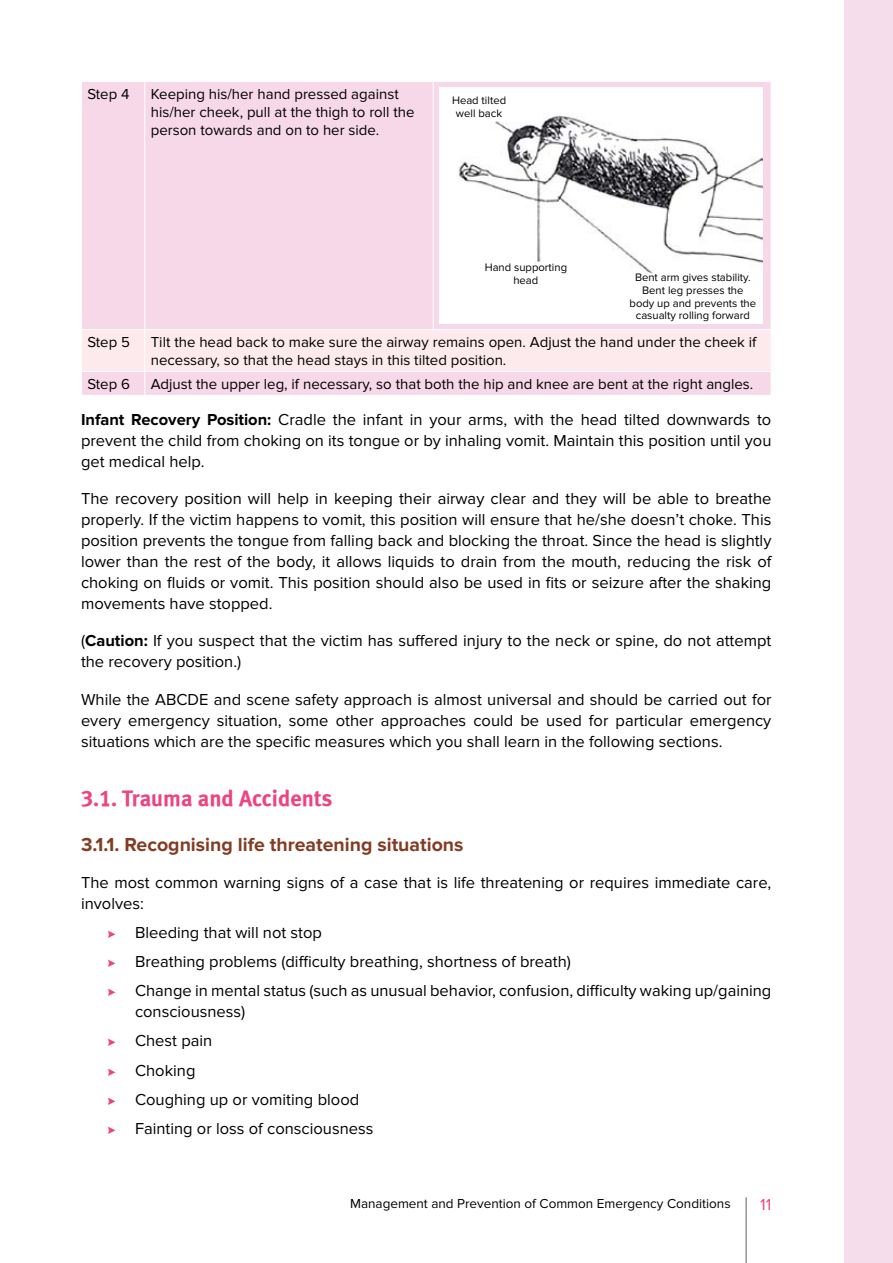
<style>
.page{position:relative;width:893px;height:1263px;background:#fff}
.page>*{position:absolute;margin:0;border:0;box-sizing:border-box;transform-origin:0 0}
.t1{font:700 22.5px "Meta Plus Lining";color:#ee4281}
.t2{font:700 19.5px "Proxima Nova";color:#833c24}
.t3{font:16.5px/21px "Proxima Nova";color:#000}
.t4{font:16.5px "Proxima Nova";color:#ee4281}
.t5{font:15px/18px "Proxima Nova";color:#000}
.t6{font:13.5px "Proxima Nova";color:#000}
.t7{font:11.25px/12.8px "Proxima Nova";color:#000;text-align:center}
.s1{font-weight:700}
</style>
<div class="page">
<div style="left:845px;top:0;width:48px;height:1263px;background:#f5ddeb"></div>
<hr style="left:745px;top:1197px;width:2px;height:66px;background:#939598">
<div style="left:82px;top:82px;width:689px;height:247px;background:#f6d8e8"></div>
<hr style="left:144px;top:82px;width:1px;height:247px;background:#fff">
<hr style="left:433px;top:82px;width:1px;height:247px;background:#fff">
<svg style="left:82px;top:330px;width:689px;height:65px;background:#fae4eb"></svg>
<img style="left:439px;top:87px;width:323px;height:237px">
<p class="t5" style="left:87px;top:85px;width:44px">Step 4</p>
<p class="t5" style="left:151px;top:85px;width:265px">Keeping his/her hand pressed against his/her cheek, pull at the thigh to roll the person towards and on to her side.</p>
<p class="t7" style="left:452px;top:94px;width:56px">Head tilted well back</p>
<p class="t7" style="left:485px;top:261px;width:84px">Hand supporting head</p>
<p class="t7" style="left:629px;top:271px;width:128px">Bent arm gives stability.<br>Bent leg presses the body up and prevents the casualty rolling forward</p>
<p class="t5" style="left:87px;top:334px;width:44px">Step 5</p>
<p class="t5" style="left:151px;top:334px;width:607px">Tilt the head back to make sure the airway remains open. Adjust the hand under the cheek if necessary, so that the head stays in this tilted position.</p>
<p class="t5" style="left:87px;top:376px;width:44px">Step 6</p>
<p class="t5" style="left:151px;top:376px;width:604px">Adjust the upper leg, if necessary, so that both the hip and knee are bent at the right angles.</p>
<p class="t3" style="left:81px;top:409px;width:692px;text-align:justify"><span class="s1">Infant Recovery Position:</span> Cradle the infant in your arms, with the head tilted downwards to prevent the child from choking on its tongue or by inhaling vomit. Maintain this position until you get medical help.</p>
<p class="t3" style="left:81px;top:488px;width:692px;text-align:justify">The recovery position will help in keeping their airway clear and they will be able to breathe properly. If the victim happens to vomit, this position will ensure that he/she doesn’t choke. This position prevents the tongue from falling back and blocking the throat. Since the head is slightly lower than the rest of the body, it allows liquids to drain from the mouth, reducing the risk of choking on fluids or vomit. This position should also be used in fits or seizure after the shaking movements have stopped.</p>
<p class="t3" style="left:81px;top:630px;width:692px">(<span class="s1">Caution:</span> If you suspect that the victim has suffered injury to the neck or spine, do not attempt the recovery position.)</p>
<p class="t3" style="left:81px;top:689px;width:692px;text-align:justify">While the ABCDE and scene safety approach is almost universal and should be carried out for every emergency situation, some other approaches could be used for particular emergency situations which are the specific measures which you shall learn in the following sections.</p>
<h1 class="t1" style="left:81px;top:785px;width:253px">3.1. Trauma and Accidents</h1>
<p class="t2" style="left:81px;top:833px;width:384px">3.1.1. Recognising life threatening situations</p>
<p class="t3" style="left:81px;top:872px;width:692px">The most common warning signs of a case that is life threatening or requires immediate care, involves:</p>
<p class="t3" style="left:135px;top:918px;width:638px;line-height:29.1px">Bleeding that will not stop<br>Breathing problems (difficulty breathing, shortness of breath)<br>Change in mental status (such as unusual behavior, confusion, difficulty waking up/gaining</p>
<p class="t3" style="left:135px;top:997px;width:240px;line-height:29.1px">consciousness)<br>Chest pain<br>Choking<br>Coughing up or vomiting blood<br>Fainting or loss of consciousness</p>
<p class="t6" style="left:350px;top:1195px;width:382px">Management and Prevention of Common Emergency Conditions</p>
<p class="t4" style="left:760px;top:1195px;width:13px">11</p>
</div>
